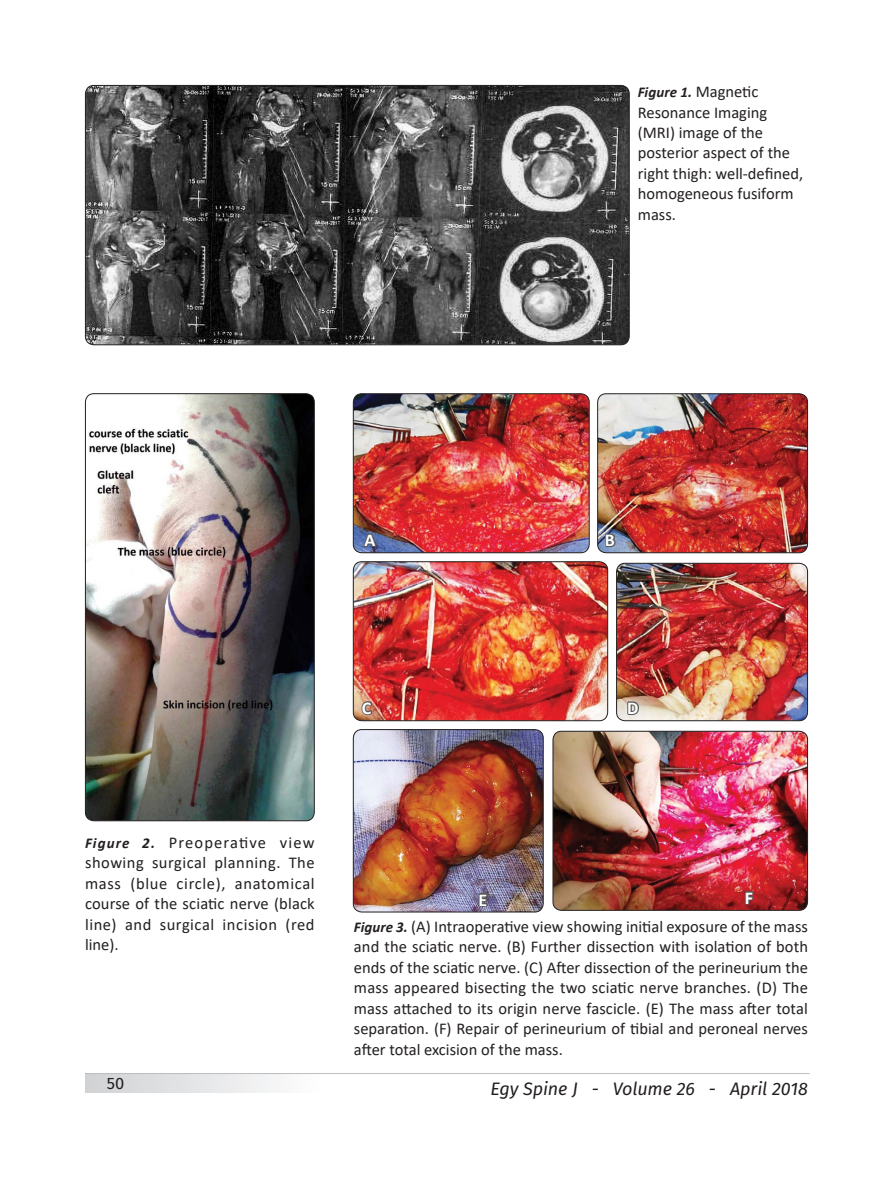
<style>
.page{position:relative;width:893px;height:1178px;background:#fff}
.page>*{position:absolute;margin:0;border:0;box-sizing:border-box;transform-origin:0 0}
.t1{font:italic 18px "Fira Sans";letter-spacing:-.01em;color:#231f20}
.t2{font:700 18px "Calibri";color:#fff}
.t3{font:16.5px/20.4px "Calibri";color:#231f20;text-align:justify}
.t4{font:16.5px "Fira Sans";color:#231f20}
.t5{font:italic 700 15px "Calibri";letter-spacing:.005em;color:#231f20}
.s1{font-weight:400;font-style:normal;font-size:16.5px}
.s2{font-weight:700;font-style:italic;font-size:15px}
</style>
<div class="page">
<div style="left:85px;top:1074px;width:237px;height:19px;background:linear-gradient(to right,#d0d1d4,#fefefe)"></div>
<hr style="left:85px;top:1073px;width:725px;height:1px;background:#bcbdc0">
<img style="left:553px;top:731px;width:254px;height:179px">
<div style="left:553px;top:731px;width:255px;height:180px;border:1px solid #231f20;border-radius:9px"></div>
<img style="left:353px;top:729px;width:190px;height:183px">
<div style="left:353px;top:729px;width:191px;height:183px;border:1px solid #231f20;border-radius:9px"></div>
<img style="left:617px;top:563px;width:190px;height:158px">
<div style="left:616px;top:563px;width:192px;height:158px;border:1px solid #231f20;border-radius:9px"></div>
<img style="left:353px;top:562px;width:255px;height:159px">
<div style="left:353px;top:561px;width:255px;height:160px;border:1px solid #231f20;border-radius:9px"></div>
<img style="left:598px;top:394px;width:209px;height:159px">
<div style="left:597px;top:393px;width:211px;height:160px;border:1px solid #231f20;border-radius:9px"></div>
<img style="left:353px;top:394px;width:236px;height:159px">
<div style="left:353px;top:393px;width:237px;height:160px;border:1px solid #231f20;border-radius:9px"></div>
<img style="left:85px;top:394px;width:229px;height:427px">
<div style="left:85px;top:393px;width:230px;height:428px;border:1px solid #231f20;border-radius:9px"></div>
<img style="left:85px;top:85px;width:544px;height:260px">
<div style="left:85px;top:85px;width:545px;height:260px;border:1px solid #231f20;border-radius:9px"></div>
<svg style="left:362px;top:522px;width:15px;height:27px"></svg>
<svg style="left:625px;top:700px;width:16px;height:17px"></svg>
<svg style="left:603px;top:532px;width:14px;height:17px"></svg>
<svg style="left:477px;top:892px;width:12px;height:16px"></svg>
<svg style="left:360px;top:700px;width:14px;height:17px"></svg>
<svg style="left:743px;top:890px;width:12px;height:16px"></svg>
<p class="t5" style="left:638px;top:81px;width:122px">Figure 1. <span class="s1">Magnetic</span></p>
<p class="t3" style="left:638px;top:101px;width:167px;text-align:left">Resonance Imaging (MRI) image of the posterior aspect of the right thigh: well-defined, homogeneous fusiform mass.</p>
<p class="t2" style="left:364px;top:527px;width:12px">A</p>
<p class="t2" style="left:605px;top:527px;width:12px">B</p>
<p class="t2" style="left:362px;top:695px;width:11px">C</p>
<p class="t2" style="left:627px;top:695px;width:13px">D</p>
<p class="t3" style="left:85px;top:832px;width:231px"><span class="s2">Figure 2.</span> Preoperative view showing surgical planning. The mass (blue circle), anatomical course of the sciatic nerve (black line) and surgical incision (red line).</p>
<p class="t2" style="left:478px;top:887px;width:10px">E</p>
<p class="t2" style="left:745px;top:885px;width:10px">F</p>
<p class="t3" style="left:354px;top:916px;width:456px"><span class="s2">Figure 3.</span> (A) Intraoperative view showing initial exposure of the mass and the sciatic nerve. (B) Further dissection with isolation of both ends of the sciatic nerve. (C) After dissection of the perineurium the mass appeared bisecting the two sciatic nerve branches. (D) The mass attached to its origin nerve fascicle. (E) The mass after total separation. (F) Repair of perineurium of tibial and peroneal nerves after total excision of the mass.</p>
<p class="t4" style="left:107px;top:1071px;width:19px">50</p>
<p class="t1" style="left:490px;top:1075px;width:319px">Egy Spine J - Volume 26 - April 2018</p>
</div>
